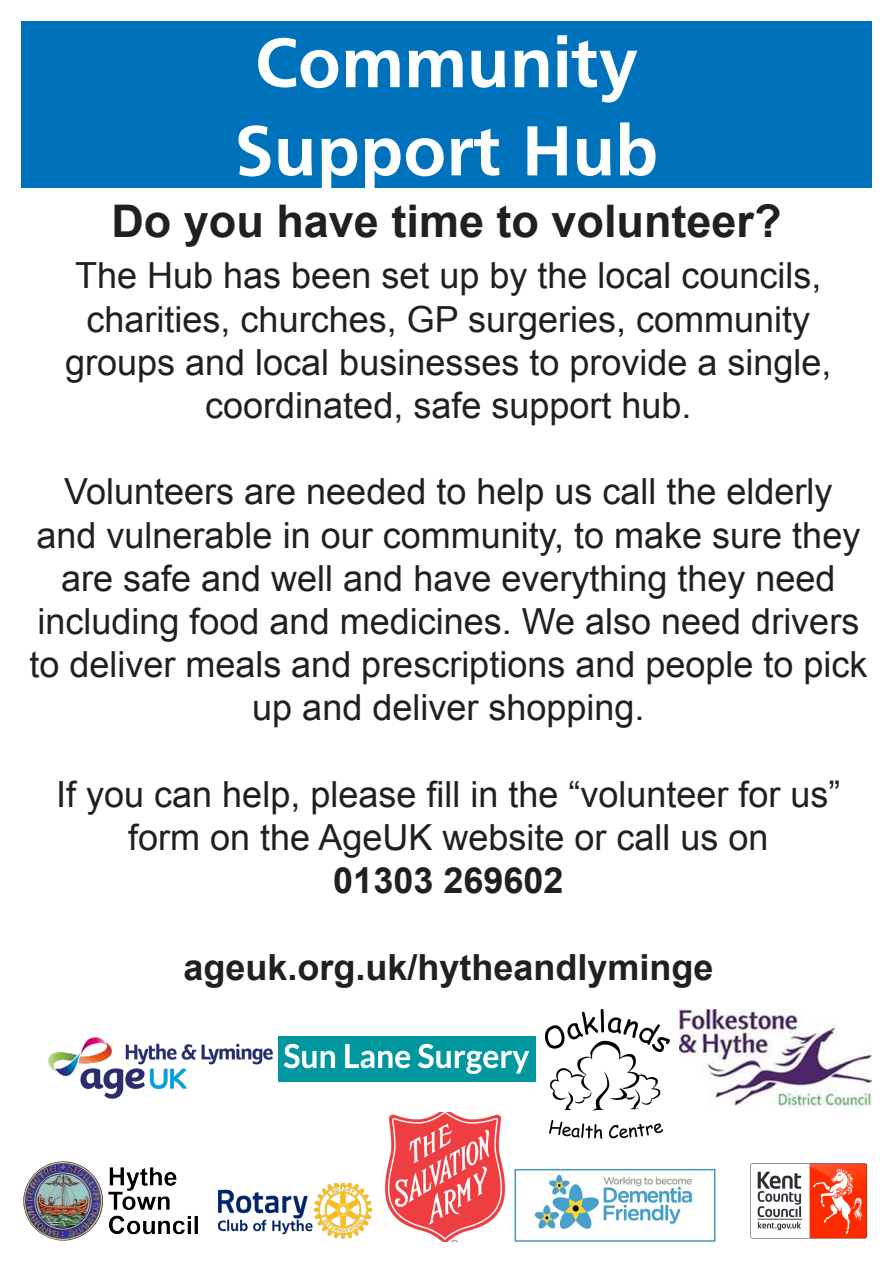
<style>
.page{position:relative;width:893px;height:1263px;background:#fff}
.page>*{position:absolute;margin:0;border:0;box-sizing:border-box;transform-origin:0 0}
.Headline{font:700 73.5px "Frutiger";color:#fff}
.Paragraph_Style_4{font:700 45px "Arial";color:#231f20}
.Paragraph_Style_3{font:36px/43.2px "Arial";color:#231f20;text-align:center}
.t1{font:700 36px "Arial";color:#231f20}
</style>
<div class="page">
<div style="left:21px;top:21px;width:850px;height:167px;background:#0072bc"></div>
<img style="left:545px;top:1010px;width:125px;height:128px">
<img style="left:750px;top:1163px;width:118px;height:76px">
<img style="left:533px;top:1174px;width:161px;height:56px">
<div style="left:514px;top:1169px;width:201px;height:73px;border:2px solid #4796bb"></div>
<img style="left:218px;top:1184px;width:154px;height:55px">
<img style="left:287px;top:1036px;width:248px;height:45px">
<img style="left:23px;top:1161px;width:175px;height:80px">
<img style="left:384px;top:1113px;width:122px;height:129px">
<img style="left:679px;top:1010px;width:192px;height:98px">
<img style="left:48px;top:1036px;width:239px;height:63px">
<p class="Headline" style="left:255px;top:20px;width:385px">Community</p>
<p class="Headline" style="left:234px;top:108px;width:426px">Support Hub</p>
<p class="Paragraph_Style_4" style="left:111px;top:191px;width:672px">Do you have time to volunteer?</p>
<p class="Paragraph_Style_3" style="left:65px;top:255px;width:768px">The Hub has been set up by the local councils, charities, churches, GP surgeries, community groups and local businesses to provide a single, coordinated, safe support hub.</p>
<p class="Paragraph_Style_3" style="left:29px;top:471px;width:839px">Volunteers are needed to help us call the elderly<br>and vulnerable in our community, to make sure they are safe and well and have everything they need including food and medicines. We also need drivers to deliver meals and prescriptions and people to pick up and deliver shopping.</p>
<p class="Paragraph_Style_3" style="left:56px;top:773px;width:786px">If you can help, please fill in the “volunteer for us” form on the AgeUK website or call us on</p>
<p class="t1" style="left:333px;top:857px;width:232px">01303 269602</p>
<p class="t1" style="left:183px;top:943px;width:532px">ageuk.org.uk/hytheandlyminge</p>
</div>
